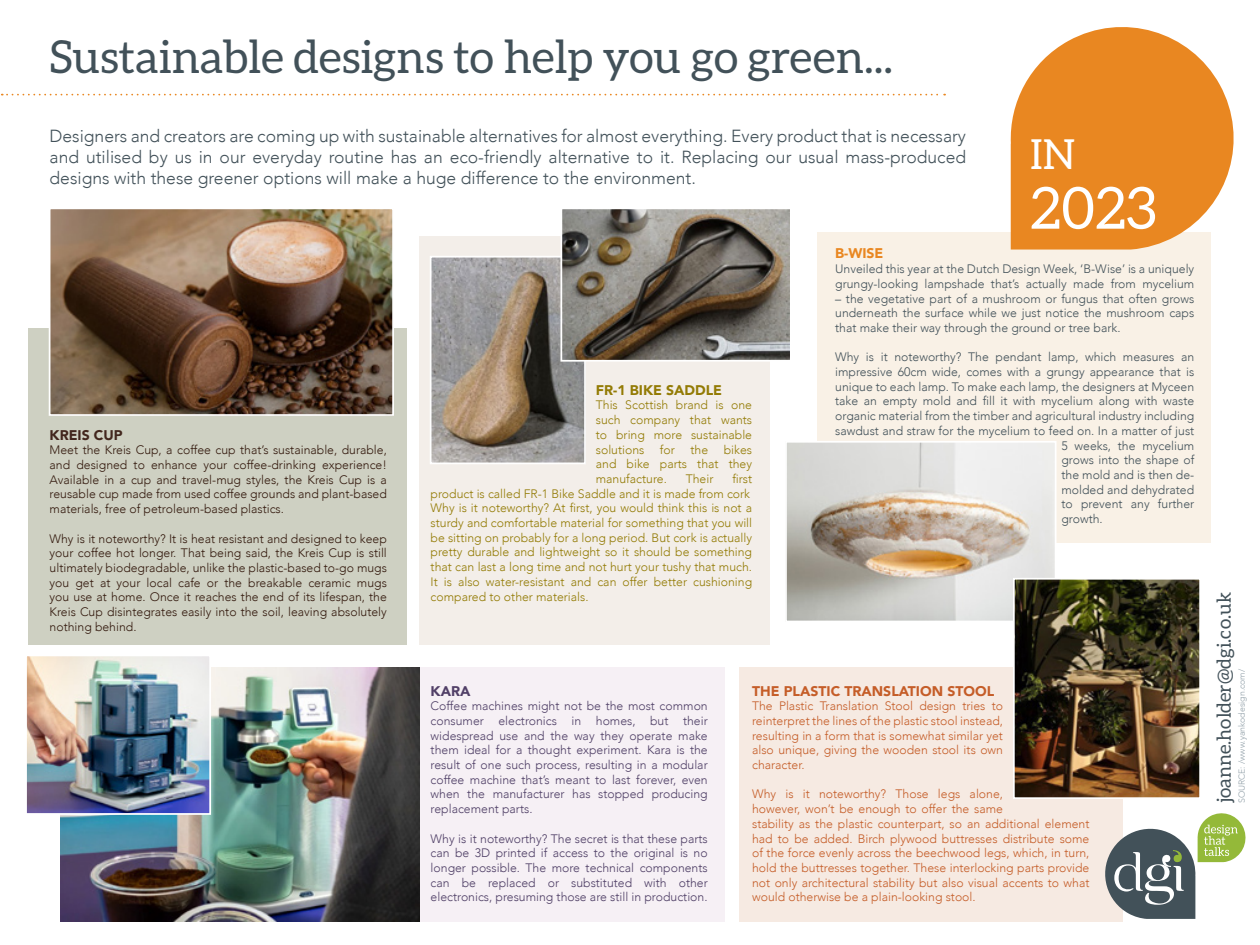
<style>
.page{position:relative;width:1260px;height:945px;background:#fff}
.page>*{position:absolute;margin:0;border:0;box-sizing:border-box;transform-origin:0 0}
.t1{font:58.1px "Aleo";color:#fff}
.t2{font:45.5px "Aleo";color:#425159}
.t3{font:41.48px "Aleo";color:#fff}
.t4{font:19.25px "Aleo";color:#425159}
.t5{font:300 17.5px/21px "Avenir";color:#425159;text-align:justify}
.t6{font:900 14px "Avenir";color:#c55d28}
.t7{font:900 14px "Avenir";color:#937b05}
.t8{font:900 14px "Avenir";color:#42261d}
.t9{font:900 14px "Avenir";color:#e98721}
.t10{font:900 14px "Avenir";color:#513f67}
.t11{font:300 12.25px/14.7px "Avenir";color:#425159}
.t12{font:300 12.25px/14.7px "Avenir";color:#341a0e;text-align:justify}
.t13{font:300 12.25px/14.7px "Avenir";color:#c55d28;text-align:justify}
.t14{font:300 12.25px/14.7px "Avenir";color:#937b05;text-align:justify}
.t15{font:300 12.25px/14.7px "Avenir";color:#4f3f66;text-align:justify}
.t16{font:300 8.75px "Avenir";color:#94a2aa}
</style>
<div class="page">
<div style="left:28px;top:329px;width:379px;height:316px;background:#ced0c2"></div>
<div style="left:739px;top:667px;width:383px;height:255px;background:#f6eae2"></div>
<div style="left:817px;top:232px;width:393px;height:311px;background:#f9f1e6"></div>
<div style="left:419px;top:237px;width:351px;height:408px;background:#f3eee9"></div>
<div style="left:81px;top:667px;width:643px;height:255px;background:linear-gradient(to bottom,#f5eff4,#f5eff4)"></div>
<svg style="left:2px;top:94px;width:943px;height:1px"></svg>
<svg style="left:1010px;top:27px;width:224px;height:223px;fill:#e98721"></svg>
<svg style="left:1105px;top:810px;width:141px;height:109px"></svg>
<img style="left:52px;top:210px;width:339px;height:203px">
<div style="left:49px;top:207px;width:345px;height:209px;border:2px solid #fff"></div>
<img style="left:60px;top:667px;width:359px;height:255px">
<img style="left:28px;top:658px;width:180px;height:154px">
<div style="left:25px;top:655px;width:186px;height:160px;border:2px solid #fff"></div>
<img style="left:433px;top:259px;width:150px;height:202px">
<div style="left:430px;top:256px;width:156px;height:208px;border:2px solid #fff"></div>
<img style="left:563px;top:210px;width:226px;height:149px">
<div style="left:560px;top:207px;width:232px;height:155px;border:2px solid #fff"></div>
<img style="left:788px;top:444px;width:266px;height:175px">
<div style="left:785px;top:441px;width:272px;height:181px;border:2px solid #fff"></div>
<img style="left:1016px;top:581px;width:182px;height:215px">
<div style="left:1013px;top:578px;width:188px;height:221px;border:2px solid #fff"></div>
<p class="t2" style="left:50px;top:31px;width:845px">Sustainable designs to help you go green...</p>
<p class="t5" style="left:50px;top:125px;width:918px">Designers and creators are coming up with sustainable alternatives for almost everything. Every product that is necessary and utilised by us in our everyday routine has an eco-friendly alternative to it. Replacing our usual mass-produced designs with these greener options will make a huge difference to the environment.</p>
<p class="t3" style="left:1030px;top:130px;width:46px">IN</p>
<p class="t1" style="left:1030px;top:175px;width:128px">2023</p>
<p class="t8" style="left:50px;top:423px;width:75px">KREIS CUP</p>
<p class="t12" style="left:50px;top:443px;width:339px">Meet the Kreis Cup, a coffee cup that’s sustainable, durable, and designed to enhance your coffee-drinking experience!<br>Available in a cup and travel-mug styles, the Kreis Cup is a reusable cup made from used coffee grounds and plant-based materials, free of petroleum-based plastics.</p>
<p class="t12" style="left:50px;top:531px;width:339px">Why is it noteworthy? It is heat resistant and designed to keep your coffee hot longer. That being said, the Kreis Cup is still ultimately biodegradable, unlike the plastic-based to-go mugs you get at your local cafe or the breakable ceramic mugs you use at home. Once it reaches the end of its lifespan, the Kreis Cup disintegrates easily into the soil, leaving absolutely nothing behind.</p>
<p class="t7" style="left:596px;top:378px;width:128px">FR-1 BIKE SADDLE</p>
<p class="t14" style="left:596px;top:398px;width:158px">This Scottish brand is one such company that wants to bring more sustainable solutions</p>
<p class="t14" style="left:660px;top:442px;width:16px">for</p>
<p class="t14" style="left:691px;top:442px;width:19px">the</p>
<p class="t14" style="left:596px;top:442px;width:158px;text-indent:128px">bikes and bike parts that they manufacture.</p>
<p class="t14" style="left:431px;top:471px;width:323px;text-align:right">first<br>product is called FR-1 Bike Saddle and it is made from cork</p>
<p class="t14" style="left:431px;top:501px;width:323px">Why is it noteworthy? At first, you would think this is not a sturdy and comfortable material for something that you will be sitting on probably for a long period. But cork is actually pretty durable and lightweight so it should be something that can last a long time and not hurt your tushy that much.<br>It is also water-resistant and can offer better cushioning compared to other materials.</p>
<p class="t14" style="left:686px;top:471px;width:29px">Their</p>
<p class="t9" style="left:835px;top:242px;width:50px">B-WISE</p>
<p class="t11" style="left:835px;top:262px;width:361px">Unveiled this year at the Dutch Design Week, ‘B-Wise’ is a uniquely grungy-looking lampshade that’s actually made from mycelium</p>
<p class="t11" style="left:835px;top:291px;width:361px;text-align:justify">– the vegetative part of a mushroom or fungus that often grows underneath the surface while we just notice the mushroom caps that make their way through the ground or tree bark.</p>
<p class="t11" style="left:835px;top:350px;width:361px">Why is it noteworthy? The pendant lamp, which measures an</p>
<p class="t11" style="left:835px;top:364px;width:361px">impressive 60cm wide, comes with a grungy appearance that is</p>
<p class="t11" style="left:835px;top:379px;width:361px">unique to each lamp. To make each lamp, the designers at Myceen</p>
<p class="t11" style="left:835px;top:394px;width:361px">take an empty mold and fill it with mycelium along with waste</p>
<p class="t11" style="left:835px;top:409px;width:361px">organic material from the timber and agricultural industry including</p>
<p class="t11" style="left:835px;top:423px;width:361px">sawdust and straw for the mycelium to feed on. In a matter of just</p>
<p class="t11" style="left:1061px;top:438px;width:134px">5 weeks, the mycelium</p>
<p class="t11" style="left:1061px;top:453px;width:134px">grows into the shape of</p>
<p class="t11" style="left:1061px;top:467px;width:134px">the mold and is then de-</p>
<p class="t11" style="left:1061px;top:482px;width:134px">molded and dehydrated</p>
<p class="t11" style="left:1061px;top:497px;width:134px">to prevent any further</p>
<p class="t11" style="left:1061px;top:511px;width:43px">growth.</p>
<p class="t10" style="left:431px;top:679px;width:41px">KARA</p>
<p class="t15" style="left:431px;top:699px;width:279px">Coffee machines might not be the most common consumer electronics in homes, but their widespread use and the way they operate make them ideal for a thought experiment. Kara is the result of one such process, resulting in a modular coffee machine that’s meant to last forever, even when the manufacturer has stopped producing replacement parts.</p>
<p class="t15" style="left:431px;top:831px;width:279px">Why is it noteworthy? The secret is that these parts can be 3D printed if access to the original is no longer possible. The more technical components can be replaced or substituted with other electronics, presuming those are still in production.</p>
<p class="t6" style="left:752px;top:679px;width:244px">THE PLASTIC TRANSLATION STOOL</p>
<p class="t13" style="left:752px;top:699px;width:252px">The Plastic Translation Stool design tries to reinterpret the lines of the plastic stool instead, resulting in a form that is somewhat similar yet also unique, giving the wooden stool its own character.</p>
<p class="t13" style="left:752px;top:787px;width:339px;text-align:left">Why is it noteworthy? Those legs alone,<br>however, won’t be enough to offer the same<br>stability as the plastic counterpart, so an additional element had to be added. Birch plywood buttresses distribute some of the force evenly across the beechwood legs, which, in turn, hold the buttresses together. These interlocking parts provide not only architectural stability but also visual accents to what would otherwise be a plain-looking stool.</p>
<p class="t4" style="left:1213px;top:803px;width:212px;rotate:-90deg">joanne.holder@dgi.co.uk</p>
<p class="t16" style="left:1237px;top:803px;width:136px;rotate:-90deg">SOURCE: /www.yankodesign.com/</p>
</div>
